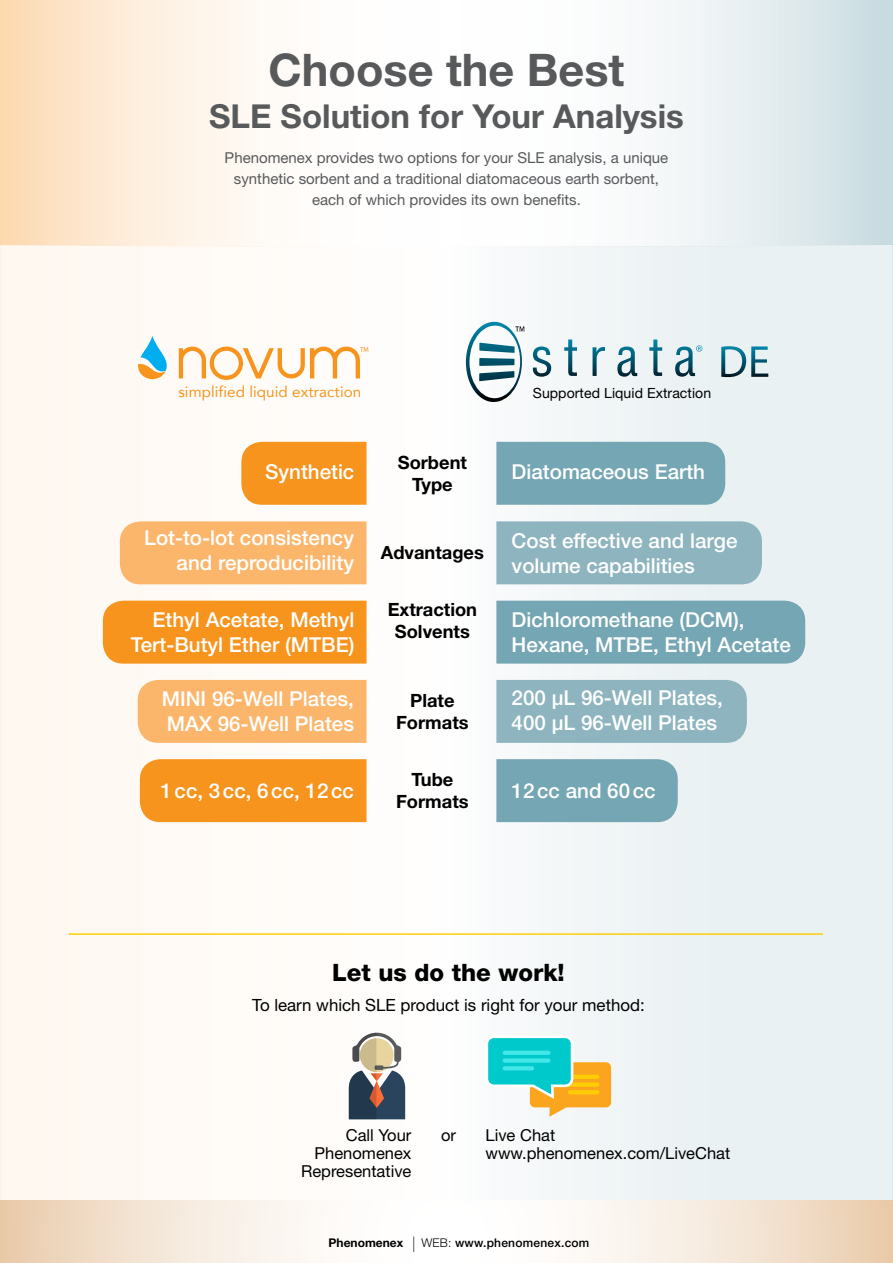
<style>
.page{position:relative;width:893px;height:1263px;background:#fff}
.page>*{position:absolute;margin:0;border:0;box-sizing:border-box;transform-origin:0 0}
.t1{font:700 45px "Helvetica Neue LT Std";color:#58595b}
.t2{font:700 33px "Helvetica Neue LT Std";color:#58595b}
.t3{font:800 24px "Helvetica Neue LT Std";color:#000}
.t4{font:500 20.55px/24.8px "Helvetica Neue LT Std";color:#fff}
.t5{font:700 18.3px/21.9px "Helvetica Neue LT Std";color:#000;text-align:center}
.t6{font:16.8px "Helvetica Neue LT Std";color:#000}
.t7{font:16.5px/18px "Helvetica Neue LT Std";color:#000;text-align:right}
.t8{font:15.15px "Avenir";letter-spacing:.005em;color:#f7941e}
.t9{font:15px/21px "Helvetica Neue LT Std";color:#58595b;text-align:center}
.t10{font:14.1px "Helvetica Neue LT Std";letter-spacing:.005em;color:#000}
.t11{font:500 12px "Helvetica Neue LT Std";letter-spacing:.02em;color:#000}
.s1{font-weight:700}
.s2{font-weight:400;font-stretch:condensed;font-size:21.6px}
.s3{font-weight:300}
</style>
<div class="page">
<div style="left:1px;top:247px;width:452px;height:953px;background:#fffaf6"></div>
<div style="left:447px;top:247px;width:446px;height:953px;background:linear-gradient(to right,#f9fafb,#e5eef1)"></div>
<svg style="left:448px;top:0;width:444px;height:248px"></svg>
<svg style="left:1px;top:0;width:447px;height:248px"></svg>
<svg style="left:0;top:1200px;width:893px;height:63px"></svg>
<hr style="left:0;top:244px;width:1px;height:956px;background:#fef1e4">
<hr style="left:892px;top:245px;width:1px;height:955px;background:#d8e5e9">
<svg style="left:892px;top:0;width:1px;height:245px"></svg>
<svg style="left:533px;top:346px;width:18px;height:31px"></svg>
<svg style="left:564px;top:339px;width:13px;height:37px"></svg>
<svg style="left:593px;top:347px;width:12px;height:29px"></svg>
<svg style="left:617px;top:346px;width:20px;height:31px"></svg>
<svg style="left:649px;top:339px;width:13px;height:37px"></svg>
<svg style="left:466px;top:322px;width:58px;height:80px"></svg>
<svg style="left:721px;top:346px;width:47px;height:31px"></svg>
<svg style="left:675px;top:345px;width:27px;height:32px"></svg>
<hr style="left:69px;top:933px;width:754px;height:2px;background:#fecf05">
<svg style="left:349px;top:1033px;width:56px;height:86px"></svg>
<svg style="left:486px;top:1035px;width:125px;height:82px"></svg>
<hr style="left:503px;top:1051px;width:47px;height:4px;background:#43e7e8;border-radius:2px">
<div style="left:503px;top:1058px;width:47px;height:5px;background:#43e7e8;border-radius:2px"></div>
<svg style="left:503px;top:1066px;width:31px;height:4px"></svg>
<div style="left:241px;top:442px;width:125px;height:63px;background:#f7941e"></div>
<div style="left:496px;top:442px;width:229px;height:63px;background:#75a6b3"></div>
<div style="left:120px;top:521px;width:246px;height:63px;background:#fcb66c"></div>
<div style="left:496px;top:521px;width:266px;height:63px;background:#8eb4bf"></div>
<div style="left:138px;top:680px;width:228px;height:63px;background:#fcb66c"></div>
<div style="left:496px;top:680px;width:251px;height:63px;background:#8eb4bf"></div>
<div style="left:103px;top:601px;width:263px;height:63px;background:#f7941e"></div>
<div style="left:496px;top:601px;width:309px;height:63px;background:#75a6b3"></div>
<div style="left:140px;top:759px;width:226px;height:63px;background:#f7941e"></div>
<div style="left:496px;top:759px;width:182px;height:63px;background:#75a6b3"></div>
<svg style="left:138px;top:336px;width:29px;height:43px"></svg>
<svg style="left:179px;top:347px;width:189px;height:33px"></svg>
<h1 class="t1" style="left:269px;top:42px;width:357px">Choose the Best</h1>
<h2 class="t2" style="left:209px;top:96px;width:476px">SLE Solution for Your Analysis</h2>
<p class="t9" style="left:225px;top:147px;width:445px">Phenomenex provides two options for your SLE analysis, a unique synthetic sorbent and a traditional diatomaceous earth sorbent, each of which provides its own benefits.</p>
<p class="t8" style="left:178px;top:380px;width:184px">simplified liquid extraction</p>
<p class="t10" style="left:533px;top:385px;width:180px">Supported Liquid Extraction</p>
<p class="t5" style="left:398px;top:451px;width:71px">Sorbent<br>Type</p>
<p class="t4" style="left:265px;top:459px;width:91px">Synthetic</p>
<p class="t4" style="left:512px;top:459px;width:195px">Diatomaceous Earth</p>
<p class="t4" style="left:144px;top:525px;width:211px;text-align:right">Lot-to-lot consistency and reproducibility</p>
<p class="t4" style="left:512px;top:528px;width:227px">Cost effective and large volume capabilities</p>
<p class="t5" style="left:381px;top:541px;width:105px">Advantages</p>
<p class="t5" style="left:388px;top:598px;width:91px">Extraction<br>Solvents</p>
<p class="t4" style="left:131px;top:607px;width:225px;text-align:right">Ethyl Acetate, Methyl<br>Tert-Butyl Ether (MTBE)</p>
<p class="t4" style="left:512px;top:607px;width:281px">Dichloromethane (DCM),<br>Hexane, MTBE, Ethyl Acetate</p>
<p class="t4" style="left:162px;top:686px;width:194px">MINI 96-Well Plates,<br>MAX 96-Well Plates</p>
<p class="t4" style="left:512px;top:685px;width:213px">200 µL 96-Well Plates,<br>400 µL 96-Well Plates</p>
<p class="t5" style="left:396px;top:689px;width:74px">Plate<br>Formats</p>
<p class="t5" style="left:396px;top:768px;width:74px">Tube<br>Formats</p>
<p class="t4" style="left:161px;top:778px;width:195px">1cc, 3cc, 6cc, 12cc</p>
<p class="t4" style="left:512px;top:778px;width:146px">12cc and 60cc</p>
<p class="t3" style="left:332px;top:959px;width:234px">Let us do the work!</p>
<p class="t6" style="left:252px;top:995px;width:394px">To learn which SLE product is right for your method:</p>
<p class="t7" style="left:301px;top:1126px;width:112px">Call Your<br>Phenomenex<br>Representative</p>
<p class="t7" style="left:486px;top:1126px;width:246px;text-align:left">Live Chat www.phenomenex.com/LiveChat</p>
<p class="t7" style="left:441px;top:1126px;width:16px">or</p>
<p class="t11" style="left:329px;top:1236px;width:262px"><span class="s1">Phenomenex</span> <span class="s2">l</span> <span class="s3">WEB:</span> www.phenomenex.com</p>
</div>
